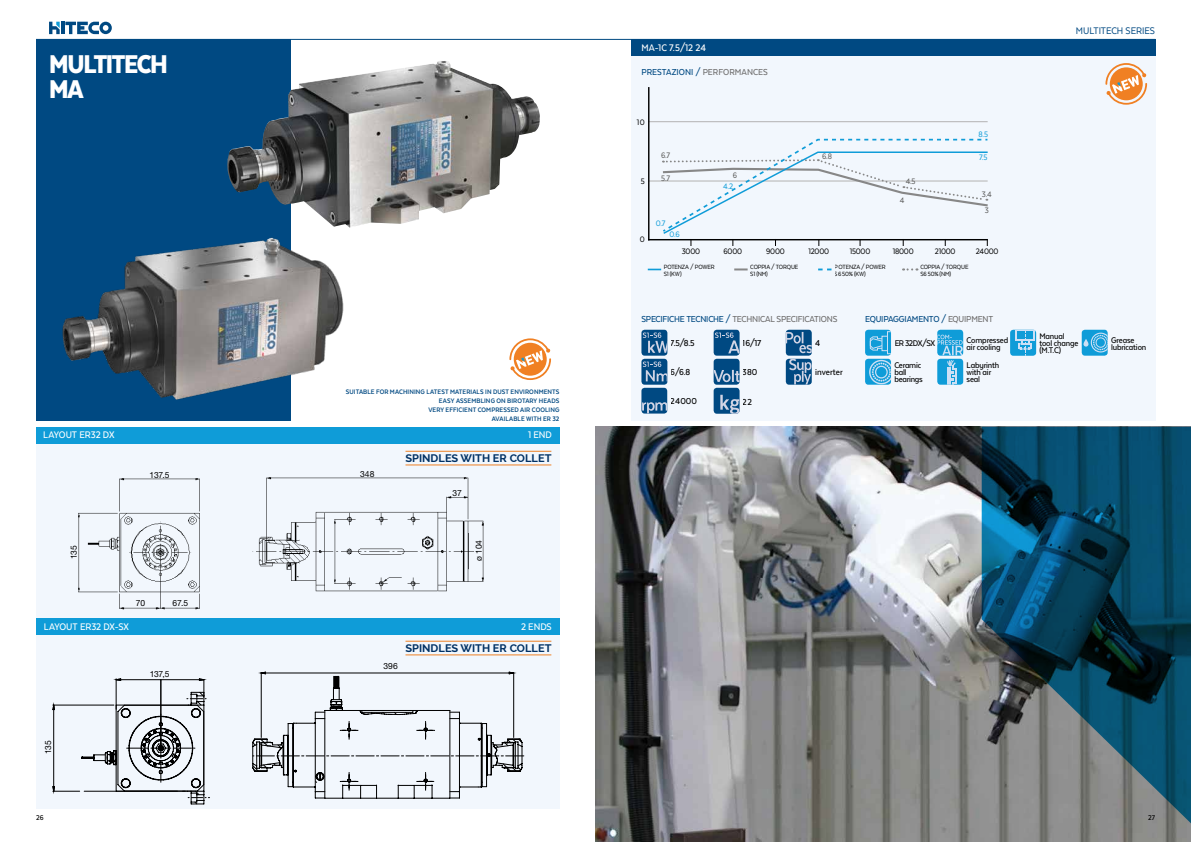
<style>
.page{position:relative;width:1191px;height:842px;background:#fff}
.page>*{position:absolute;margin:0;border:0;box-sizing:border-box;transform-origin:0 0}
.t1{font:900 29.6px/25px "Texta Narrow";letter-spacing:-.05em;color:#fff}
.t2{font:500 11px "Texta Narrow Alt";letter-spacing:-.005em;color:#fff}
.t3{font:700 11px "Raleway";color:#003063}
.t4{font:11px "Texta Narrow Alt";letter-spacing:-.01em;color:#004982}
.t5{font:500 10px "Texta Narrow Alt";letter-spacing:-.01em;color:#004982}
.t6{font:500 10px "Texta Narrow Alt";letter-spacing:-.02em;color:#706f6f}
.t7{font:500 10px "Texta Narrow Alt";letter-spacing:-.005em;color:#000}
.t8{font:500 9.5px/7px "Texta Narrow Alt";letter-spacing:-.015em;color:#000}
.t9{font:9.1px "Texta Narrow Alt";letter-spacing:-.02em;color:#000}
.t10{font:9.1px "Texta Narrow Alt";color:#575756}
.t11{font:9.1px "Texta Narrow Alt";color:#0f9cd8}
.t12{font:8.5px "Helvetica Neue LT Std";letter-spacing:-.015em;color:#000}
.t13{font:500 8px "Texta Narrow";color:#000}
.t14{font:700 7.5px/9px "Texta Narrow Alt";letter-spacing:.01em;color:#004982;text-align:right}
.t15{font:7px/7px "Texta Narrow Alt";letter-spacing:-.015em;color:#000}
.s1{color:#706f6f}
.s2{color:#004982}
</style>
<div class="page">
<div style="left:36px;top:443px;width:523px;height:365px;background:#f2f7fd"></div>
<div style="left:36px;top:40px;width:254px;height:381px;background:#004982"></div>
<svg style="left:49px;top:22px;width:63px;height:12px"></svg>
<div style="left:36px;top:427px;width:523px;height:16px;background:#0f9cd8"></div>
<div style="left:37px;top:618px;width:523px;height:16px;background:#0f9cd8"></div>
<img style="left:227px;top:60px;width:313px;height:164px">
<div style="left:631px;top:46px;width:524px;height:375px;background:#f2f7fd"></div>
<div style="left:631px;top:40px;width:524px;height:16px;background:#004982"></div>
<svg style="left:648px;top:269px;width:13px;height:1px"></svg>
<svg style="left:734px;top:268px;width:13px;height:2px"></svg>
<svg style="left:903px;top:268px;width:14px;height:3px"></svg>
<hr style="left:648px;top:181px;width:339px;height:1px;background:#b3b2b2">
<hr style="left:648px;top:121px;width:339px;height:1px;background:#b3b2b2">
<svg style="left:660px;top:138px;width:329px;height:108px"></svg>
<hr style="left:648px;top:87px;width:1px;height:153px;background:#000">
<hr style="left:648px;top:239px;width:339px;height:1px;background:#000">
<hr style="left:36px;top:39px;width:1119px;height:1px;background:#004982">
<div style="left:713px;top:359px;width:26px;height:26px;background:#004982;border-radius:3px"></div>
<svg style="left:713px;top:370px;width:26px;height:12px"></svg>
<div style="left:641px;top:388px;width:26px;height:26px;background:#004982;border-radius:3px"></div>
<svg style="left:642px;top:402px;width:25px;height:12px"></svg>
<div style="left:713px;top:388px;width:26px;height:26px;background:#004982;border-radius:3px"></div>
<svg style="left:720px;top:395px;width:19px;height:19px"></svg>
<div style="left:786px;top:359px;width:25px;height:26px;background:#004982;border-radius:3px"></div>
<svg style="left:789px;top:359px;width:22px;height:26px"></svg>
<div style="left:786px;top:330px;width:25px;height:26px;background:#004982;border-radius:3px"></div>
<svg style="left:786px;top:332px;width:25px;height:21px"></svg>
<div style="left:641px;top:330px;width:26px;height:26px;background:#004982;border-radius:3px"></div>
<svg style="left:643px;top:332px;width:24px;height:21px"></svg>
<div style="left:641px;top:359px;width:26px;height:26px;background:#004982;border-radius:3px"></div>
<svg style="left:643px;top:361px;width:24px;height:20px"></svg>
<div style="left:713px;top:330px;width:26px;height:26px;background:#004982;border-radius:3px"></div>
<svg style="left:715px;top:332px;width:24px;height:21px"></svg>
<div style="left:865px;top:330px;width:26px;height:26px;background:#0f9cd8;border-radius:3px"></div>
<div style="left:887px;top:331px;width:4px;height:23px;border:1px solid #cde0f5"></div>
<div style="left:881px;top:336px;width:6px;height:15px;border:1px solid #cde0f5"></div>
<svg style="left:869px;top:336px;width:13px;height:15px"></svg>
<div style="left:1081px;top:330px;width:26px;height:26px;background:#0f9cd8;border-radius:3px"></div>
<svg style="left:1090px;top:333px;width:18px;height:19px"></svg>
<svg style="left:1083px;top:339px;width:5px;height:8px"></svg>
<div style="left:1010px;top:330px;width:26px;height:26px;background:#0f9cd8;border-radius:3px"></div>
<svg style="left:1015px;top:330px;width:19px;height:26px"></svg>
<div style="left:937px;top:330px;width:26px;height:26px;background:#0f9cd8;border-radius:3px"></div>
<svg style="left:937px;top:335px;width:26px;height:50px"></svg>
<img style="left:595px;top:427px;width:596px;height:415px">
<svg style="left:981px;top:427px;width:210px;height:412px;background:#2d5465"></svg>
<div style="left:865px;top:359px;width:26px;height:26px;background:#0f9cd8;border-radius:3px"></div>
<svg style="left:869px;top:360px;width:22px;height:24px"></svg>
<svg style="left:1105px;top:63px;width:42px;height:42px"></svg>
<svg style="left:509px;top:338px;width:42px;height:42px"></svg>
<img style="left:62px;top:223px;width:331px;height:198px">
<hr style="left:405px;top:451px;width:146px;height:1px;background:#ee8125">
<hr style="left:405px;top:464px;width:146px;height:1px;background:#ee8125">
<hr style="left:405px;top:641px;width:146px;height:1px;background:#ee8125">
<hr style="left:405px;top:654px;width:146px;height:1px;background:#ee8125">
<svg style="left:52px;top:672px;width:472px;height:133px"></svg>
<hr style="left:261px;top:673px;width:252px;height:1px;background:#000">
<hr style="left:261px;top:673px;width:1px;height:64px;background:#000">
<hr style="left:513px;top:673px;width:1px;height:64px;background:#000">
<img style="left:252px;top:465px;width:241px;height:127px">
<img style="left:78px;top:478px;width:122px;height:132px">
<h1 class="t1" style="left:49px;top:51px;width:120px">MULTITECH<br>MA</h1>
<h2 class="t2" style="left:43px;top:429px;width:73px">LAYOUT ER32 DX</h2>
<p class="t12" style="left:150px;top:470px;width:21px">137.5</p>
<p class="t12" style="left:69px;top:559px;width:15px;rotate:-90deg">135</p>
<p class="t12" style="left:136px;top:598px;width:11px">70</p>
<p class="t12" style="left:172px;top:598px;width:17px">67.5</p>
<h2 class="t2" style="left:44px;top:621px;width:87px">LAYOUT ER32 DX-SX</h2>
<p class="t12" style="left:150px;top:669px;width:21px">137,5</p>
<p class="t12" style="left:43px;top:754px;width:15px;rotate:-90deg">135</p>
<p class="t14" style="left:346px;top:387px;width:215px">SUITABLE FOR MACHINING LATEST MATERIALS IN DUST ENVIRONMENTS EASY ASSEMBLING ON BIROTARY HEADS<br>VERY EFFICIENT COMPRESSED AIR COOLING<br>AVAILABLE WITH ER 32</p>
<h2 class="t2" style="left:528px;top:429px;width:25px">1 END</h2>
<p class="t12" style="left:360px;top:469px;width:16px">348</p>
<h2 class="t3" style="left:405px;top:452px;width:147px">SPINDLES WITH ER COLLET</h2>
<p class="t12" style="left:452px;top:488px;width:11px">37</p>
<p class="t12" style="left:474px;top:561px;width:23px;rotate:-90deg">ø 104</p>
<p class="t12" style="left:383px;top:661px;width:16px">396</p>
<h2 class="t2" style="left:521px;top:621px;width:32px">2 ENDS</h2>
<h2 class="t3" style="left:405px;top:642px;width:147px">SPINDLES WITH ER COLLET</h2>
<h2 class="t2" style="left:641px;top:42px;width:66px">MA-1C 7.5/12 24</h2>
<h3 class="t5" style="left:641px;top:67px;width:128px">PRESTAZIONI / <span class="s1">PERFORMANCES</span></h3>
<p class="t9" style="left:637px;top:117px;width:10px">10</p>
<p class="t9" style="left:641px;top:177px;width:5px">5</p>
<p class="t9" style="left:640px;top:235px;width:6px">0</p>
<p class="t10" style="left:661px;top:151px;width:11px">6.7</p>
<p class="t10" style="left:661px;top:174px;width:10px">5.7</p>
<p class="t11" style="left:656px;top:219px;width:11px">0.7</p>
<p class="t11" style="left:669px;top:229px;width:12px">0.6</p>
<p class="t10" style="left:733px;top:170px;width:6px">6</p>
<p class="t11" style="left:723px;top:181px;width:11px">4.2</p>
<p class="t11" style="left:978px;top:129px;width:11px">8.5</p>
<p class="t10" style="left:822px;top:152px;width:11px">6.8</p>
<p class="t11" style="left:979px;top:152px;width:10px">7.5</p>
<p class="t10" style="left:905px;top:177px;width:11px">4.5</p>
<p class="t10" style="left:899px;top:196px;width:6px">4</p>
<p class="t10" style="left:982px;top:190px;width:11px">3.4</p>
<p class="t10" style="left:985px;top:206px;width:6px">3</p>
<p class="t9" style="left:682px;top:247px;width:20px">3000</p>
<p class="t9" style="left:723px;top:247px;width:20px">6000</p>
<p class="t9" style="left:766px;top:247px;width:20px">9000</p>
<p class="t9" style="left:808px;top:247px;width:22px">12000</p>
<p class="t9" style="left:849px;top:247px;width:22px">15000</p>
<p class="t9" style="left:892px;top:247px;width:22px">18000</p>
<p class="t9" style="left:935px;top:247px;width:22px">21000</p>
<p class="t9" style="left:976px;top:247px;width:24px">24000</p>
<p class="t15" style="left:663px;top:263px;width:52px">POTENZA / POWER<br>S1 (KW)</p>
<p class="t15" style="left:750px;top:263px;width:50px">COPPIA / TORQUE<br>S1 (NM)</p>
<p class="t15" style="left:835px;top:263px;width:52px">POTENZA / POWER<br>S6 50% (KW)</p>
<p class="t15" style="left:920px;top:263px;width:50px">COPPIA / TORQUE<br>S6 50% (NM)</p>
<h2 class="t4" style="left:1075px;top:25px;width:81px">MULTITECH SERIES</h2>
<h3 class="t6" style="left:641px;top:313px;width:197px"><span class="s2">SPECIFICHE TECNICHE /</span> TECHNICAL SPECIFICATIONS</h3>
<h3 class="t7" style="left:671px;top:338px;width:25px">7.5/8.5</h3>
<h3 class="t7" style="left:743px;top:338px;width:20px">16/17</h3>
<h3 class="t7" style="left:671px;top:367px;width:21px">6/6.8</h3>
<h3 class="t7" style="left:743px;top:367px;width:16px">380</h3>
<h3 class="t7" style="left:671px;top:396px;width:28px">24000</h3>
<h3 class="t7" style="left:743px;top:396px;width:11px">22</h3>
<h3 class="t7" style="left:815px;top:338px;width:7px">4</h3>
<h3 class="t7" style="left:815px;top:367px;width:29px">inverter</h3>
<h3 class="t5" style="left:865px;top:313px;width:129px">EQUIPAGGIAMENTO / <span class="s1">EQUIPMENT</span></h3>
<p class="t8" style="left:966px;top:362px;width:34px">Labyrinth with air seal</p>
<p class="t8" style="left:1039px;top:332px;width:41px">Manual tool change (M.T.C)</p>
<p class="t8" style="left:894px;top:340px;width:42px">ER 32DX/SX</p>
<p class="t8" style="left:1111px;top:336px;width:37px">Grease lubrication</p>
<p class="t8" style="left:966px;top:336px;width:43px">Compressed air cooling</p>
<p class="t8" style="left:894px;top:362px;width:30px">Ceramic ball bearings</p>
<p class="t13" style="left:36px;top:814px;width:9px">26</p>
<p class="t13" style="left:1148px;top:814px;width:8px">27</p>
</div>
